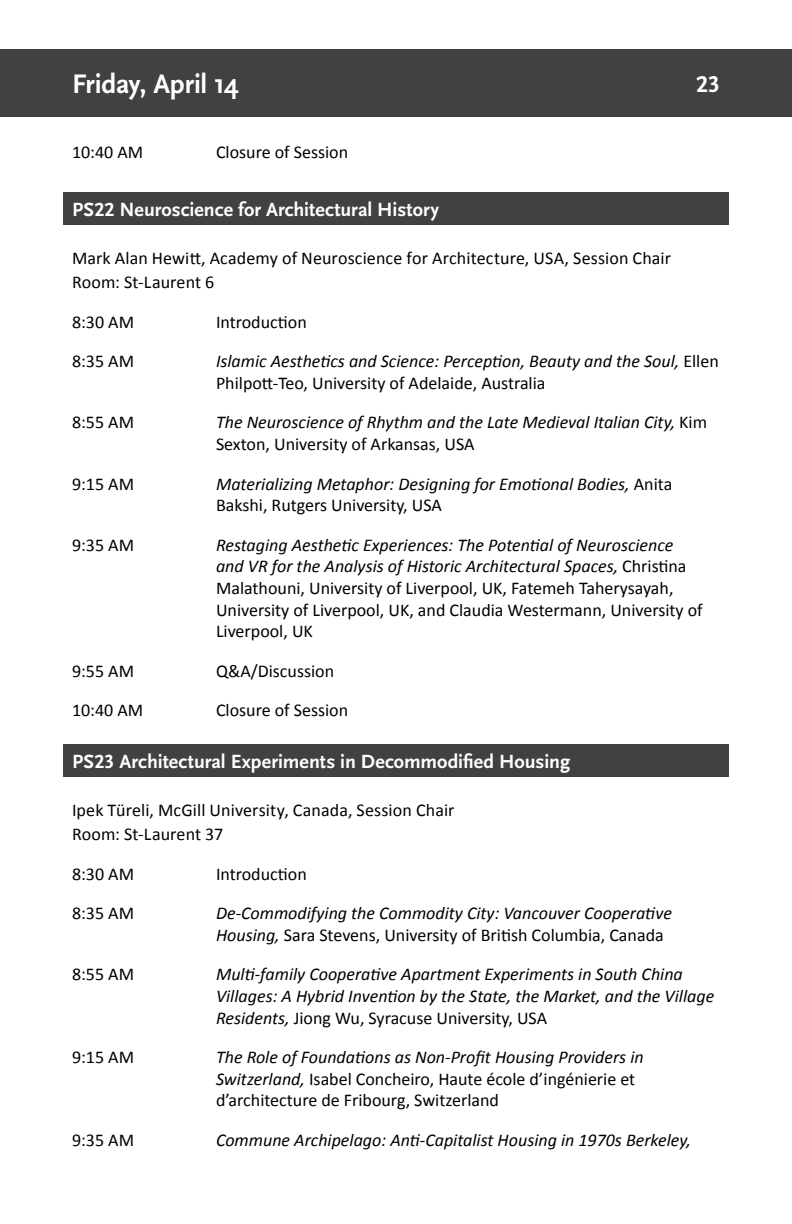
<style>
.page{position:relative;width:792px;height:1224px;background:#fff}
.page>*{position:absolute;margin:0;border:0;box-sizing:border-box;transform-origin:0 0}
.t1{font:700 28px "Scala Sans OT";letter-spacing:-.01em;color:#fff}
.t2{font:700 24px "Scala Sans OT";color:#fff}
.t3{font:700 20px "Scala Sans OT";color:#fff}
.t4{font:18px/21.6px "Calibri";color:#000}
.t5{font:italic 18px/21.6px "Calibri";color:#000}
.s1{font-style:normal}
.s2{font-style:italic}
</style>
<div class="page">
<div style="left:0;top:49px;width:792px;height:68px;background:#414042"></div>
<div style="left:63px;top:192px;width:666px;height:33px;background:#414042"></div>
<div style="left:63px;top:744px;width:666px;height:33px;background:#414042"></div>
<h1 class="t1" style="left:72px;top:69px;width:167px">Friday, April 14</h1>
<h2 class="t2" style="left:696px;top:71px;width:25px">23</h2>
<p class="t4" style="left:72px;top:140px;width:73px">10:40 AM</p>
<p class="t4" style="left:216px;top:140px;width:134px">Closure of Session</p>
<p class="t3" style="left:72px;top:198px;width:368px">PS22 Neuroscience for Architectural History</p>
<p class="t4" style="left:72px;top:246px;width:601px;line-height:24px">Mark Alan Hewitt, Academy of Neuroscience for Architecture, USA, Session Chair<br>Room: St-Laurent 6</p>
<p class="t4" style="left:72px;top:310px;width:64px">8:30 AM</p>
<p class="t4" style="left:216px;top:310px;width:92px">Introduction</p>
<p class="t4" style="left:72px;top:350px;width:64px">8:35 AM</p>
<p class="t5" style="left:216px;top:350px;width:504px">Islamic Aesthetics and Science: Perception, Beauty and the Soul, <span class="s1">Ellen<br>Philpott-Teo, University of Adelaide, Australia</span></p>
<p class="t4" style="left:72px;top:411px;width:64px">8:55 AM</p>
<p class="t5" style="left:216px;top:411px;width:493px">The Neuroscience of Rhythm and the Late Medieval Italian City, <span class="s1">Kim<br>Sexton, University of Arkansas, USA</span></p>
<p class="t4" style="left:72px;top:472px;width:64px">9:15 AM</p>
<p class="t5" style="left:216px;top:472px;width:458px">Materializing Metaphor: Designing for Emotional Bodies, <span class="s1">Anita<br>Bakshi, Rutgers University, USA</span></p>
<p class="t4" style="left:72px;top:534px;width:64px">9:35 AM</p>
<p class="t4" style="left:216px;top:534px;width:488px"><span class="s2">Restaging Aesthetic Experiences: The Potential of Neuroscience and VR for the Analysis of Historic Architectural Spaces,</span> Christina Malathouni, University of Liverpool, UK, Fatemeh Taherysayah, University of Liverpool, UK, and Claudia Westermann, University of Liverpool, UK</p>
<p class="t4" style="left:72px;top:660px;width:64px">9:55 AM</p>
<p class="t4" style="left:216px;top:660px;width:120px">Q&amp;A/Discussion</p>
<p class="t4" style="left:72px;top:699px;width:73px">10:40 AM</p>
<p class="t4" style="left:216px;top:699px;width:134px">Closure of Session</p>
<p class="t3" style="left:72px;top:750px;width:500px">PS23 Architectural Experiments in Decommodified Housing</p>
<p class="t4" style="left:72px;top:798px;width:384px;line-height:24px">Ipek Türeli, McGill University, Canada, Session Chair<br>Room: St-Laurent 37</p>
<p class="t4" style="left:72px;top:862px;width:64px">8:30 AM</p>
<p class="t4" style="left:216px;top:862px;width:92px">Introduction</p>
<p class="t4" style="left:72px;top:902px;width:64px">8:35 AM</p>
<p class="t5" style="left:216px;top:902px;width:457px">De-Commodifying the Commodity City: Vancouver Cooperative<br>Housing, <span class="s1">Sara Stevens, University of British Columbia, Canada</span></p>
<p class="t4" style="left:72px;top:963px;width:64px">8:55 AM</p>
<p class="t5" style="left:216px;top:963px;width:500px">Multi-family Cooperative Apartment Experiments in South China<br>Villages: A Hybrid Invention by the State, the Market, and the Village<br>Residents, <span class="s1">Jiong Wu, Syracuse University, USA</span></p>
<p class="t4" style="left:72px;top:1046px;width:64px">9:15 AM</p>
<p class="t4" style="left:216px;top:1046px;width:429px"><span class="s2">The Role of Foundations as Non-Profit Housing Providers in<br>Switzerland,</span> Isabel Concheiro, Haute école d’ingénierie et d’architecture de Fribourg, Switzerland</p>
<p class="t4" style="left:72px;top:1129px;width:64px">9:35 AM</p>
<p class="t5" style="left:216px;top:1128px;width:476px">Commune Archipelago: Anti-Capitalist Housing in 1970s Berkeley,</p>
</div>
